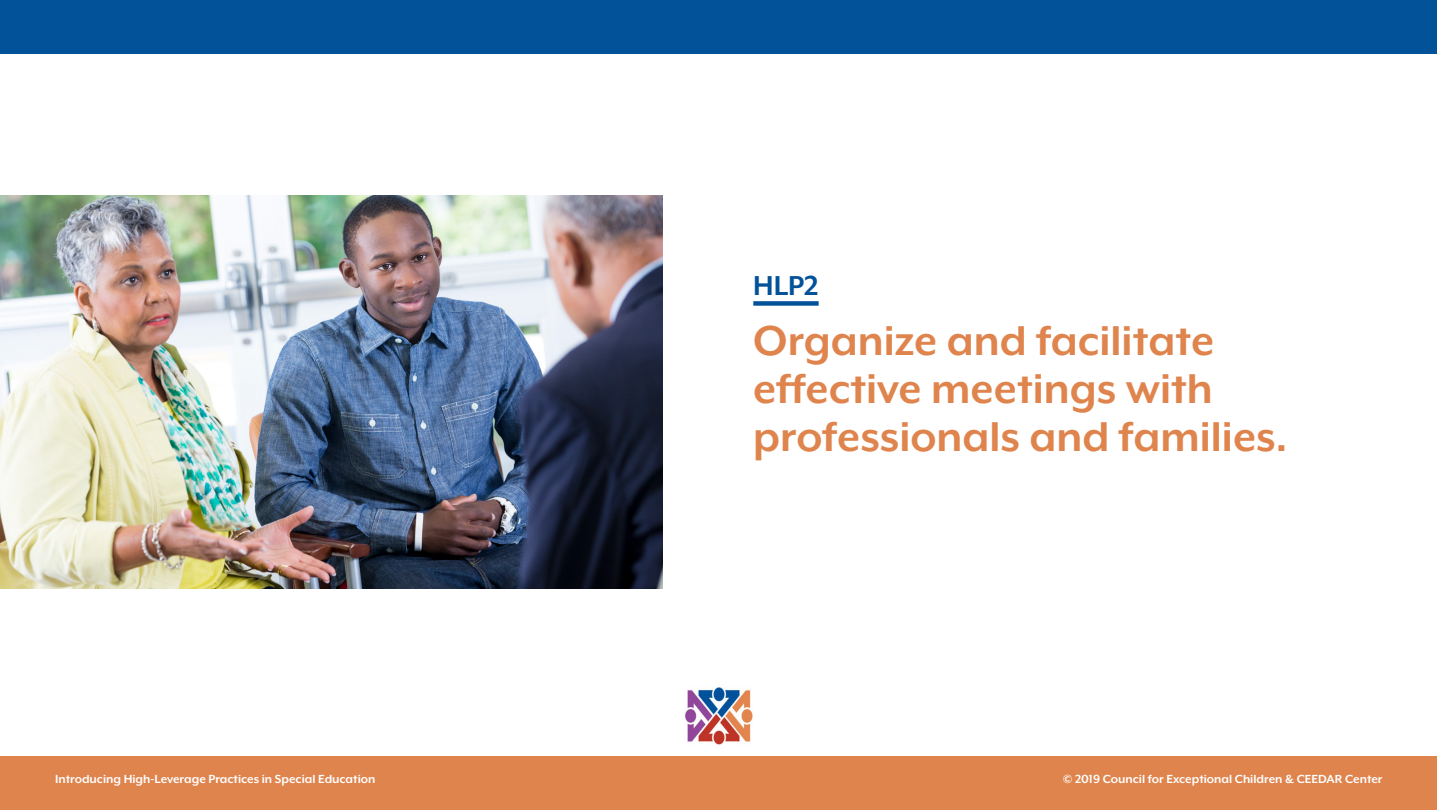
<style>
.page{position:relative;width:1437px;height:810px;background:#fff}
.page>*{position:absolute;margin:0;border:0;box-sizing:border-box;transform-origin:0 0}
.Main_Section_Header{font:700 48px/48px "Mr Eaves XL Mod OT";color:#df844d}
.Main_Section_Tab{font:700 31.5px "Mr Eaves XL Mod OT";color:#025299}
.t1{font:700 13.5px "Mr Eaves XL Mod OT";color:#fff}
</style>
<div class="page">
<div style="left:0;top:756px;width:1436px;height:54px;background:#df844d"></div>
<div style="left:0;top:0;width:1436px;height:54px;background:#025299"></div>
<img style="left:685px;top:687px;width:68px;height:58px">
<img style="left:0;top:196px;width:662px;height:393px">
<div style="left:753px;top:301px;width:65px;height:5px;background:#025299"></div>
<p class="Main_Section_Tab" style="left:753px;top:270px;width:67px">HLP2</p>
<p class="Main_Section_Header" style="left:753px;top:317px;width:535px">Organize and facilitate effective meetings with professionals and families.</p>
<p class="t1" style="left:55px;top:772px;width:322px">Introducing High-Leverage Practices in Special Education</p>
<p class="t1" style="left:1063px;top:772px;width:321px">© 2019 Council for Exceptional Children &amp; CEEDAR Center</p>
</div>
